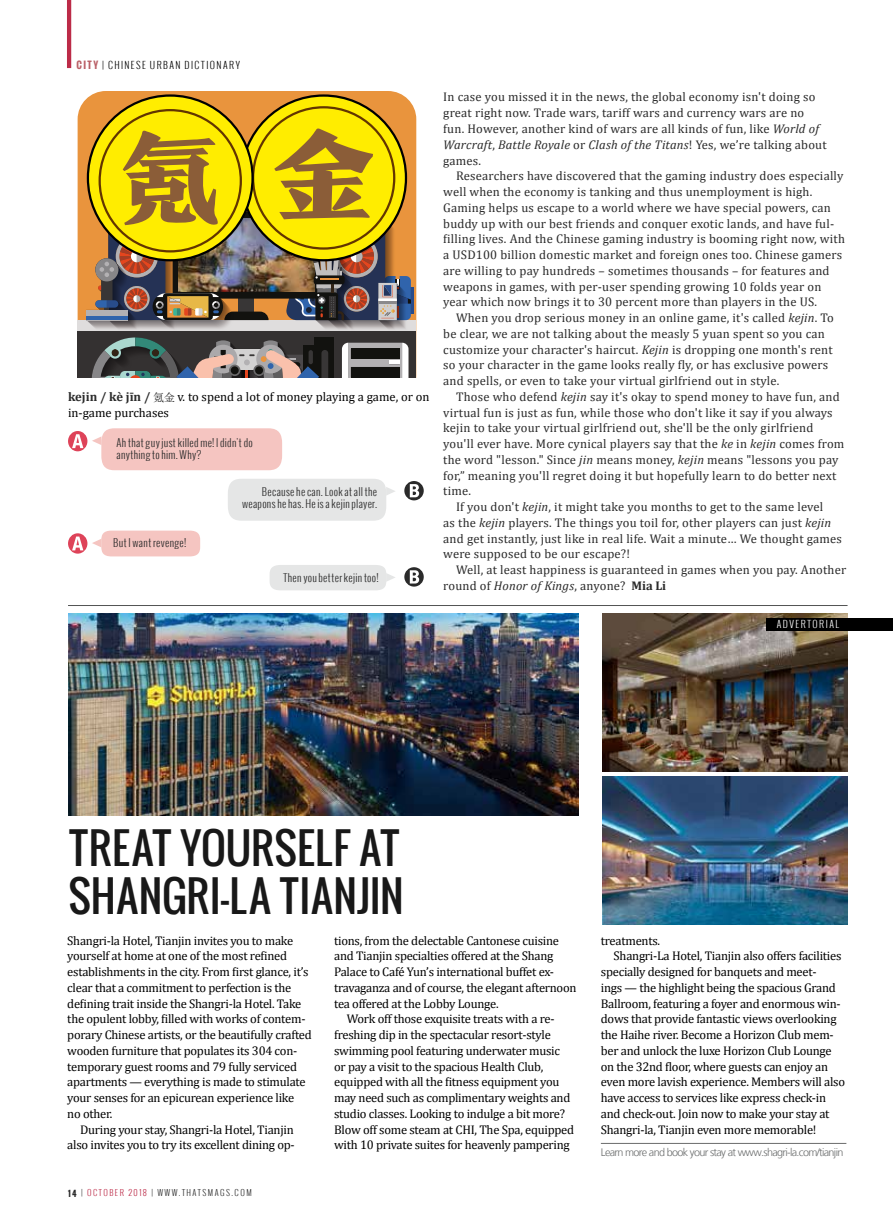
<style>
.page{position:relative;width:893px;height:1221px;background:#fff}
.page>*{position:absolute;margin:0;border:0;box-sizing:border-box;transform-origin:0 0}
.t1{font:42px/48px "Oswald";letter-spacing:-.01em;color:#181818}
.t2{font:12.6px/15.8px "Cambria";letter-spacing:.015em;color:#2a2a2a}
.t3{font:12.6px/15.8px "Cambria";letter-spacing:-.02em;color:#000}
.t4{font:12.6px/15.8px "Cambria";color:#000}
.t5{font:300 10.8px "Frutiger LT";letter-spacing:-.06em;color:#6a6c6c}
.t6{font:300 10.5px/12.6px "Oswald";letter-spacing:.025em;color:#2a2a2a}
.t7{font:300 9.6px "Oswald";letter-spacing:.15em;color:#000}
.t8{font:300 9.6px "Oswald";letter-spacing:.155em;color:#fff}
.t9{font:300 8.25px "Oswald";letter-spacing:.18em;color:#2a2a2a}
.s1{font-weight:700;color:#ba6067}
.s2{font-weight:700;color:#2a2a2a}
.s3{font-family:"FZS3 JW GB1 0";font-size:10.5px;color:#2a2a2a}
.s4{font-style:italic}
.s5{font-weight:700}
.s6{color:#bc2b48}
</style>
<div class="page">
<img style="left:602px;top:613px;width:246px;height:158px">
<div style="left:766px;top:618px;width:127px;height:12px;background:#000"></div>
<img style="left:602px;top:777px;width:246px;height:147px">
<hr style="left:68px;top:605px;width:780px;height:1px;background:#535454">
<div style="left:101px;top:530px;width:99px;height:26px;background:#f5c5c1;border-radius:10px"></div>
<svg style="left:68px;top:533px;width:34px;height:20px"></svg>
<svg style="left:68px;top:428px;width:214px;height:42px;background:#f5cac7"></svg>
<svg style="left:404px;top:481px;width:20px;height:19px"></svg>
<div style="left:228px;top:479px;width:167px;height:41px;background:#e5e6e6"></div>
<svg style="left:404px;top:567px;width:20px;height:19px"></svg>
<svg style="left:270px;top:565px;width:125px;height:25px;background:#e6e7e7"></svg>
<hr style="left:601px;top:1143px;width:245px;height:1px;background:#6a6c6c">
<svg style="left:78px;top:91px;width:338px;height:229px;background:#e49443"></svg>
<div style="left:78px;top:331px;width:338px;height:46px;background:#343131"></div>
<hr style="left:411px;top:287px;width:2px;height:27px;background:#284c8b">
<svg style="left:86px;top:337px;width:322px;height:41px"></svg>
<svg style="left:241px;top:95px;width:165px;height:165px;background:#dcca00"></svg>
<svg style="left:88px;top:95px;width:165px;height:165px;background:#ddcb00"></svg>
<img style="left:86px;top:128px;width:325px;height:203px">
<img style="left:68px;top:613px;width:511px;height:202px">
<hr style="left:67px;top:0;width:4px;height:68px;background:#bc2b48">
<p class="t7" style="left:77px;top:58px;width:165px"><span class="s1">CITY</span> | CHINESE URBAN DICTIONARY</p>
<p class="t4" style="left:68px;top:388px;width:363px"><span class="s2">kejin / kè jīn /</span> <span class="s3">氪金</span> v. to spend a lot of money playing a game, or on in-game purchases</p>
<p class="t6" style="left:117px;top:436px;width:138px">Ah that guy just killed me! I didn't do anything to him. Why?</p>
<p class="t6" style="left:113px;top:536px;width:74px">But I want revenge!</p>
<p class="t6" style="left:242px;top:485px;width:137px;text-align:right">Because he can. Look at all the weapons he has. He is a kejin player.</p>
<p class="t6" style="left:283px;top:571px;width:97px">Then you better kejin too!</p>
<p class="t2" style="left:443px;top:89px;width:385px">In case you missed it in the news, the global economy isn't doing so great right now. Trade wars, tariff wars and currency wars are no fun. However, another kind of wars are all kinds of fun, like <span class="s4">World of Warcraft</span>, <span class="s4">Battle Royale</span> or <span class="s4">Clash of the Titans</span>! Yes, we’re talking about games.</p>
<p class="t2" style="left:443px;top:168px;width:403px;text-indent:13px">Researchers have discovered that the gaming industry does especially well when the economy is tanking and thus unemployment is high.<br>Gaming helps us escape to a world where we have special powers, can buddy up with our best friends and conquer exotic lands, and have ful&shy;filling lives. And the Chinese gaming industry is booming right now, with a USD100 billion domestic market and foreign ones too. Chinese gamers are willing to pay hundreds – sometimes thousands – for features and weapons in games, with per-user spending growing 10 folds year on year which now brings it to 30 percent more than players in the US.</p>
<p class="t2" style="left:443px;top:310px;width:392px;text-indent:13px">When you drop serious money in an online game, it's called <span class="s4">kejin</span>. To be clear, we are not talking about the measly 5 yuan spent so you can customize your character's haircut. <span class="s4">Kejin</span> is dropping one month's rent so your character in the game looks really fly, or has exclusive powers and spells, or even to take your virtual girlfriend out in style.</p>
<p class="t2" style="left:456px;top:388px;width:385px">Those who defend <span class="s4">kejin</span> say it's okay to spend money to have fun, and</p>
<p class="t2" style="left:443px;top:404px;width:391px">virtual fun is just as fun, while those who don't like it say if you always</p>
<p class="t2" style="left:443px;top:420px;width:372px">kejin to take your virtual girlfriend out, she'll be the only girlfriend</p>
<p class="t2" style="left:443px;top:436px;width:403px">you'll ever have. More cynical players say that the <span class="s4">ke</span> in <span class="s4">kejin</span> comes from</p>
<p class="t2" style="left:443px;top:451px;width:397px">the word "lesson." Since <span class="s4">jin</span> means money, <span class="s4">kejin</span> means "lessons you pay</p>
<p class="t2" style="left:443px;top:467px;width:395px">for,” meaning you'll regret doing it but hopefully learn to do better next</p>
<p class="t2" style="left:443px;top:483px;width:29px">time.</p>
<p class="t2" style="left:456px;top:499px;width:369px">If you don't <span class="s4">kejin</span>, it might take you months to get to the same level</p>
<p class="t2" style="left:443px;top:514px;width:389px">as the <span class="s4">kejin</span> players. The things you toil for, other players can just <span class="s4">kejin</span></p>
<p class="t2" style="left:443px;top:530px;width:400px">and get instantly, just like in real life. Wait a minute… We thought games</p>
<p class="t2" style="left:443px;top:546px;width:188px">were supposed to be our escape?!</p>
<p class="t2" style="left:456px;top:562px;width:392px">Well, at least happiness is guaranteed in games when you pay. Another</p>
<p class="t2" style="left:443px;top:577px;width:224px">round of <span class="s4">Honor of Kings</span>, anyone? <span class="s5">Mia Li</span></p>
<p class="t8" style="left:777px;top:617px;width:64px">ADVERTORIAL</p>
<h1 class="t1" style="left:68px;top:822px;width:337px">TREAT YOURSELF AT<br>SHANGRI-LA TIANJIN</h1>
<p class="t3" style="left:67px;top:932px;width:246px">Shangri-la Hotel, Tianjin invites you to make yourself at home at one of the most refined establishments in the city. From first glance, it’s clear that a commitment to perfection is the defining trait inside the Shangri-la Hotel. Take the opulent lobby, filled with works of contem&shy;porary Chinese artists, or the beautifully crafted wooden furniture that populates its 304 con&shy;temporary guest rooms and 79 fully serviced apartments — everything is made to stimulate your senses for an epicurean experience like<br>no other.</p>
<p class="t3" style="left:67px;top:1121px;width:229px;text-align:right">During your stay, Shangri-la Hotel, Tianjin also invites you to try its excellent dining op-</p>
<p class="t3" style="left:334px;top:932px;width:226px">tions, from the delectable Cantonese cuisine</p>
<p class="t3" style="left:334px;top:948px;width:221px">and Tianjin specialties offered at the Shang</p>
<p class="t3" style="left:334px;top:963px;width:221px">Palace to Café Yun’s international buffet ex-</p>
<p class="t3" style="left:334px;top:979px;width:244px">travaganza and of course, the elegant afternoon</p>
<p class="t3" style="left:334px;top:995px;width:166px">tea offered at the Lobby Lounge.</p>
<p class="t3" style="left:347px;top:1011px;width:209px">Work off those exquisite treats with a re-</p>
<p class="t3" style="left:334px;top:1026px;width:218px">freshing dip in the spectacular resort-style</p>
<p class="t3" style="left:334px;top:1042px;width:227px">swimming pool featuring underwater music</p>
<p class="t3" style="left:334px;top:1058px;width:211px">or pay a visit to the spacious Health Club,</p>
<p class="t3" style="left:334px;top:1074px;width:227px">equipped with all the fitness equipment you</p>
<p class="t3" style="left:334px;top:1089px;width:238px">may need such as complimentary weights and</p>
<p class="t3" style="left:334px;top:1105px;width:233px">studio classes. Looking to indulge a bit more?</p>
<p class="t3" style="left:334px;top:1121px;width:242px">Blow off some steam at CHI, The Spa, equipped</p>
<p class="t3" style="left:334px;top:1137px;width:237px">with 10 private suites for heavenly pampering</p>
<p class="t9" style="left:68px;top:1187px;width:185px"><span class="s5">14</span> | <span class="s6">OCTOBER 2018</span> | WWW.THATSMAGS.COM</p>
<p class="t3" style="left:601px;top:932px;width:61px">treatments.</p>
<p class="t3" style="left:614px;top:948px;width:229px">Shangri-La Hotel, Tianjin also offers facilities</p>
<p class="t3" style="left:601px;top:963px;width:217px">specially designed for banquets and meet-</p>
<p class="t3" style="left:601px;top:979px;width:237px">ings — the highlight being the spacious Grand</p>
<p class="t3" style="left:601px;top:995px;width:241px">Ballroom, featuring a foyer and enormous win-</p>
<p class="t3" style="left:601px;top:1011px;width:237px">dows that provide fantastic views overlooking</p>
<p class="t3" style="left:601px;top:1026px;width:234px">the Haihe river. Become a Horizon Club mem-</p>
<p class="t3" style="left:601px;top:1042px;width:232px">ber and unlock the luxe Horizon Club Lounge</p>
<p class="t3" style="left:601px;top:1058px;width:229px">on the 32nd floor, where guests can enjoy an</p>
<p class="t3" style="left:601px;top:1074px;width:246px">even more lavish experience. Members will also</p>
<p class="t3" style="left:601px;top:1089px;width:227px">have access to services like express check-in</p>
<p class="t3" style="left:601px;top:1105px;width:230px">and check-out. Join now to make your stay at</p>
<p class="t3" style="left:601px;top:1121px;width:217px">Shangri-la, Tianjin even more memorable!</p>
<p class="t5" style="left:601px;top:1146px;width:244px">Learn more and book your stay at www.shagri-la.com/tianjin</p>
</div>
